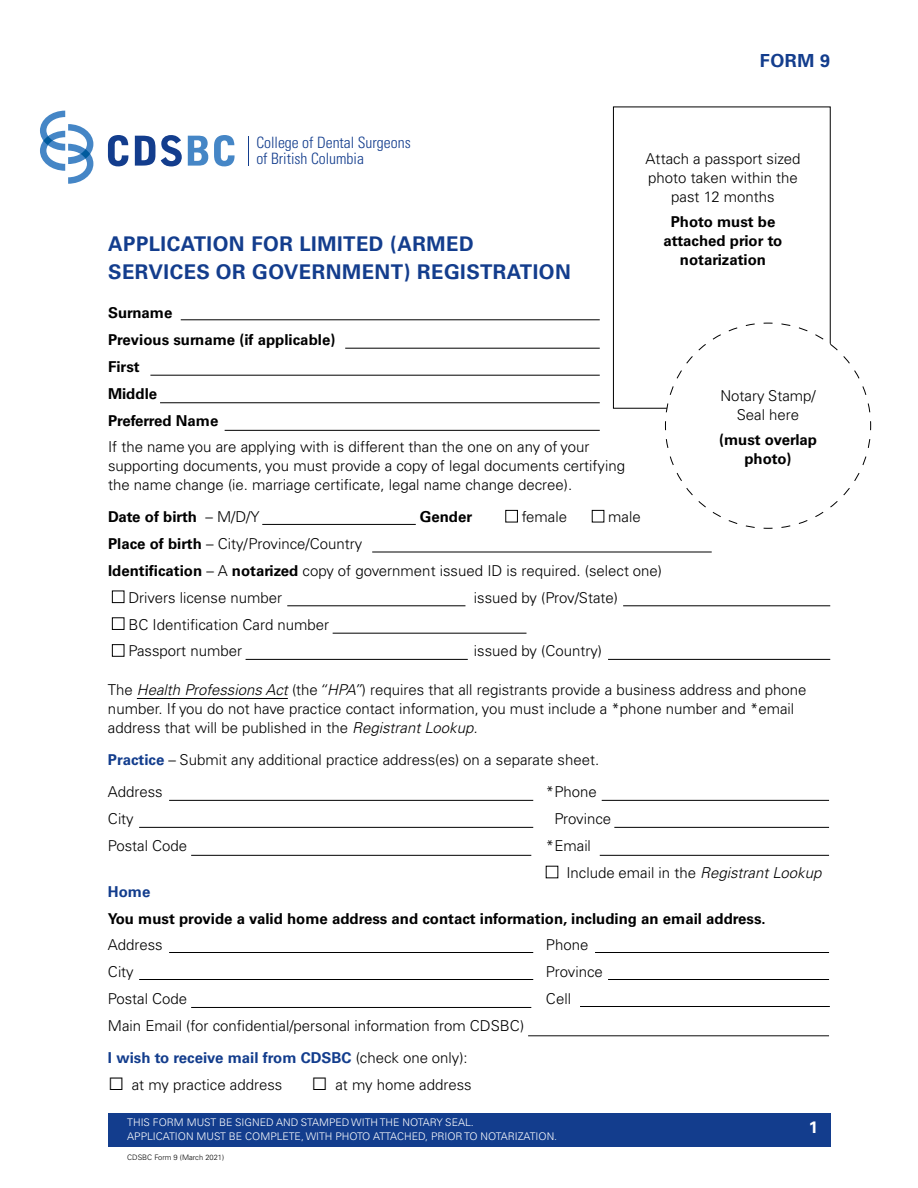
<style>
.page{position:relative;width:918px;height:1188px;background:#fff}
.page>*{position:absolute;margin:0;border:0;box-sizing:border-box;transform-origin:0 0}
.t1{font:700 20.25px/28.5px "Univers LT Pro 65";letter-spacing:.025em;color:#133d8d}
.t2{font:700 18px "Univers LT Pro 65";color:#133d8d}
.t3{font:700 16.5px "Univers LT Pro 65";color:#fff}
.t4{font:300 condensed 15.6px/15.8px "Univers";color:#133d8d}
.t5{font:300 15px/18.8px "Univers LT Pro 45";color:#000}
.t6{font:700 15px/26.8px "Univers LT Pro 65";color:#000;text-align:center}
.t7{font:700 15px "Univers LT Pro 65";color:#133d8d}
.t8{font:300 10.5px/13.5px "Univers LT Pro 45";color:#fff}
.t9{font:300 7.5px "Univers LT Pro 45";color:#000}
.s1{font-family:"Univers LT Pro 45";font-weight:300}
.s2{font-family:"Univers LT Pro 65";font-weight:700}
.s3{font-style:italic}
.s4{font-family:"Univers LT Pro 65";font-weight:700;color:#133d8d}
.s5{font-family:"Univers LT Pro 45";font-weight:300;color:#000}
.s6{font-family:"Arial";font-weight:400;font-size:27px}
</style>
<div class="page">
<svg style="left:40px;top:111px;width:53px;height:73px"></svg>
<svg style="left:108px;top:135px;width:20px;height:31px"></svg>
<svg style="left:135px;top:136px;width:20px;height:30px"></svg>
<svg style="left:161px;top:135px;width:21px;height:31px"></svg>
<hr style="left:248px;top:136px;width:1px;height:30px;background:#133d8d">
<svg style="left:188px;top:136px;width:20px;height:30px"></svg>
<svg style="left:214px;top:135px;width:21px;height:31px"></svg>
<svg style="left:43px;top:136px;width:10px;height:9px"></svg>
<svg style="left:80px;top:149px;width:10px;height:10px"></svg>
<hr style="left:137px;top:698px;width:151px;height:1px;background:#000">
<div style="left:506px;top:510px;width:12px;height:12px;border:1px solid #000"></div>
<div style="left:592px;top:510px;width:12px;height:12px;border:1px solid #000"></div>
<div style="left:112px;top:591px;width:12px;height:12px;border:1px solid #000"></div>
<div style="left:112px;top:618px;width:12px;height:12px;border:1px solid #000"></div>
<div style="left:112px;top:644px;width:12px;height:12px;border:1px solid #000"></div>
<hr style="left:181px;top:320px;width:419px;height:1px;background:#000">
<hr style="left:150px;top:375px;width:450px;height:1px;background:#000">
<hr style="left:160px;top:403px;width:440px;height:1px;background:#000">
<hr style="left:225px;top:430px;width:375px;height:1px;background:#000">
<hr style="left:602px;top:800px;width:227px;height:1px;background:#000">
<hr style="left:595px;top:952px;width:234px;height:1px;background:#000">
<hr style="left:169px;top:800px;width:364px;height:1px;background:#000">
<hr style="left:169px;top:952px;width:364px;height:1px;background:#000">
<hr style="left:614px;top:827px;width:215px;height:1px;background:#000">
<hr style="left:608px;top:979px;width:221px;height:1px;background:#000">
<hr style="left:528px;top:1036px;width:301px;height:1px;background:#000">
<hr style="left:139px;top:827px;width:394px;height:1px;background:#000">
<hr style="left:139px;top:979px;width:394px;height:1px;background:#000">
<hr style="left:600px;top:855px;width:229px;height:1px;background:#000">
<hr style="left:191px;top:855px;width:340px;height:1px;background:#000">
<hr style="left:191px;top:1007px;width:340px;height:1px;background:#000">
<hr style="left:580px;top:1006px;width:250px;height:1px;background:#000">
<hr style="left:262px;top:524px;width:154px;height:1px;background:#000">
<hr style="left:372px;top:552px;width:340px;height:1px;background:#000">
<hr style="left:345px;top:348px;width:255px;height:1px;background:#000">
<div style="left:108px;top:1113px;width:722px;height:34px;background:#133d8d"></div>
<div style="left:613px;top:107px;width:217px;height:301px;border:1px solid #000"></div>
<svg style="left:665px;top:323px;width:206px;height:206px"></svg>
<hr style="left:287px;top:606px;width:178px;height:1px;background:#000">
<hr style="left:333px;top:633px;width:193px;height:1px;background:#000">
<hr style="left:623px;top:606px;width:207px;height:1px;background:#000">
<hr style="left:608px;top:659px;width:222px;height:1px;background:#000">
<hr style="left:246px;top:659px;width:222px;height:1px;background:#000">
<p class="t2" style="left:760px;top:50px;width:72px">FORM 9</p>
<p class="t4" style="left:256px;top:135px;width:156px">College of Dental Surgeons of British Columbia</p>
<p class="t5" style="left:646px;top:150px;width:156px;text-align:center">Attach a passport sized photo taken within the past 12 months</p>
<p class="t6" style="left:664px;top:213px;width:120px;line-height:18.8px">Photo must be attached prior to notarization</p>
<h1 class="t1" style="left:108px;top:230px;width:464px">APPLICATION FOR LIMITED (ARMED<br>SERVICES OR GOVERNMENT) REGISTRATION</h1>
<p class="t6" style="left:108px;top:300px;width:229px;text-align:left">Surname<br>Previous surname (if applicable)<br>First<br>Middle<br>Preferred Name</p>
<p class="t5" style="left:108px;top:438px;width:519px">If the name you are applying with is different than the one on any of your supporting documents, you must provide a copy of legal documents certifying the name change (ie. marriage certificate, legal name change decree).</p>
<p class="t6" style="left:108px;top:504px;width:153px">Date of birth <span class="s1">– M/D/Y</span></p>
<p class="t6" style="left:420px;top:504px;width:54px">Gender</p>
<p class="t5" style="left:522px;top:508px;width:47px">female</p>
<p class="t5" style="left:608px;top:508px;width:34px">male</p>
<p class="t5" style="left:108px;top:534px;width:256px"><span class="s2">Place of birth</span> – City/Province/Country</p>
<p class="t5" style="left:108px;top:561px;width:556px"><span class="s2">Identification</span> – A <span class="s2">notarized</span> copy of government issued ID is required. (select one)</p>
<p class="t5" style="left:128px;top:588px;width:155px">Drivers license number</p>
<p class="t5" style="left:474px;top:588px;width:146px">issued by (Prov/State)</p>
<p class="t5" style="left:128px;top:611px;width:202px;line-height:26.8px">BC Identification Card number<br>Passport number</p>
<p class="t5" style="left:720px;top:386px;width:97px;text-align:center">Notary Stamp/<br>Seal here</p>
<p class="t6" style="left:719px;top:431px;width:99px;line-height:18.8px">(must overlap photo)</p>
<p class="t5" style="left:474px;top:642px;width:130px">issued by (Country)</p>
<p class="t5" style="left:108px;top:681px;width:700px">The <span class="s3">Health Professions Act</span> (the <span class="s3">“HPA”</span>) requires that all registrants provide a business address and phone number. If you do not have practice contact information, you must include a *phone number and *email address that will be published in the <span class="s3">Registrant Lookup.</span></p>
<p class="t5" style="left:108px;top:744px;width:493px;line-height:32.2px"><span class="s4">Practice</span> – Submit any additional practice address(es) on a separate sheet.<br>Address</p>
<p class="t5" style="left:546px;top:783px;width:52px">*Phone</p>
<p class="t5" style="left:108px;top:810px;width:27px">City</p>
<p class="t5" style="left:554px;top:810px;width:58px">Province</p>
<p class="t5" style="left:108px;top:836px;width:81px">Postal Code</p>
<p class="t5" style="left:566px;top:832px;width:257px;line-height:26.8px;text-indent:-20px">*Email<br>Include email in the <span class="s3">Registrant Lookup</span></p>
<p class="t7" style="left:108px;top:883px;width:44px">Home</p>
<p class="t6" style="left:108px;top:905px;width:659px">You must provide a valid home address and contact information, including an email address.</p>
<p class="t5" style="left:108px;top:936px;width:56px">Address</p>
<p class="t5" style="left:546px;top:936px;width:44px">Phone</p>
<p class="t5" style="left:108px;top:963px;width:27px">City</p>
<p class="t5" style="left:546px;top:963px;width:58px">Province</p>
<p class="t5" style="left:108px;top:989px;width:81px">Postal Code</p>
<p class="t5" style="left:546px;top:989px;width:27px">Cell</p>
<p class="t5" style="left:108px;top:1016px;width:418px">Main Email (for confidential/personal information from CDSBC)</p>
<p class="t7" style="left:108px;top:1049px;width:361px">I wish to receive mail from CDSBC <span class="s5">(check one only):</span></p>
<p class="t5" style="left:108px;top:1075px;width:365px"><span class="s6">□</span> at my practice address <span class="s6">□</span> at my home address</p>
<p class="t8" style="left:127px;top:1116px;width:431px">THIS FORM MUST BE SIGNED AND STAMPED WITH THE NOTARY SEAL.<br>APPLICATION MUST BE COMPLETE, WITH PHOTO ATTACHED, PRIOR TO NOTARIZATION.</p>
<p class="t9" style="left:127px;top:1153px;width:98px">CDSBC Form 9 (March 2021)</p>
<p class="t3" style="left:809px;top:1118px;width:11px">1</p>
</div>
